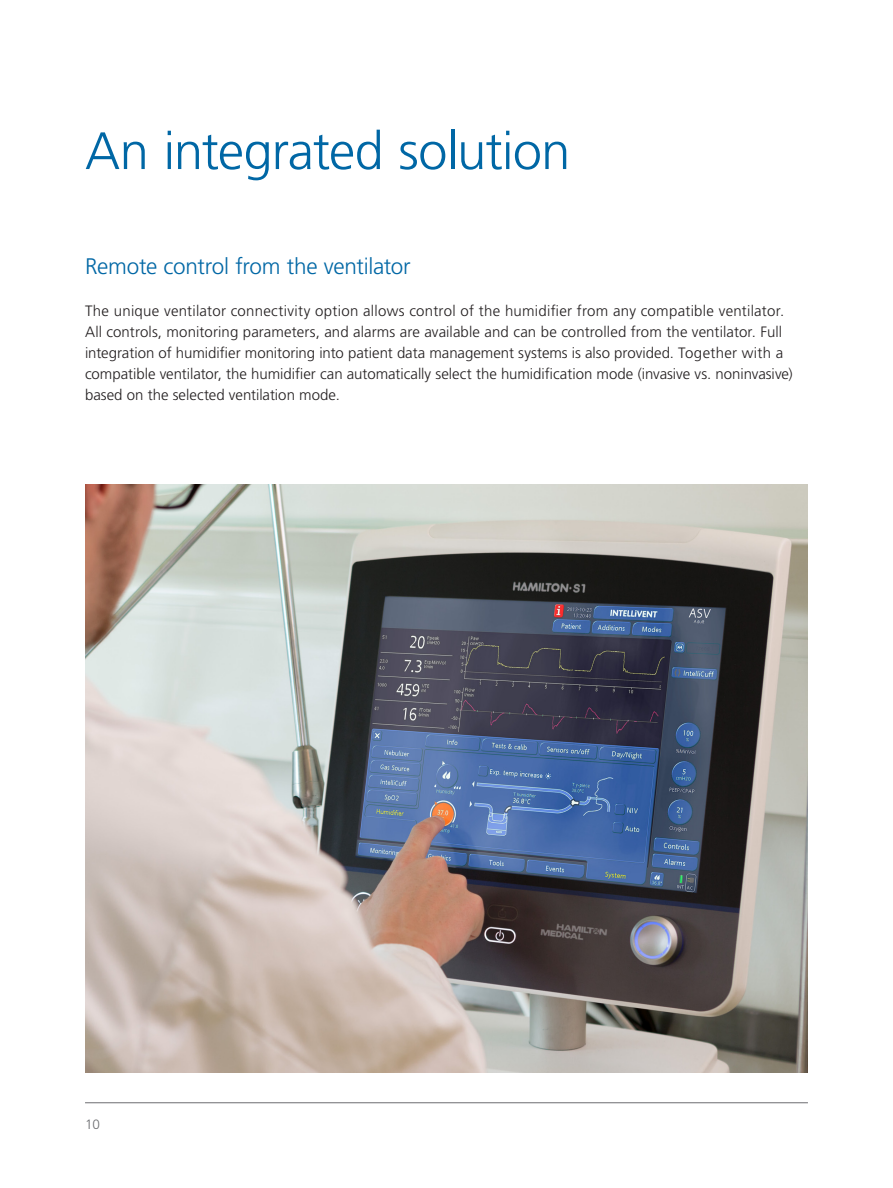
<style>
.page{position:relative;width:893px;height:1188px;background:#fff}
.page>*{position:absolute;margin:0;border:0;box-sizing:border-box;transform-origin:0 0}
.headline_blue{font:300 52.5px "Frutiger LT Std";letter-spacing:-.02em;color:#0067a5}
.subline_citation{font:300 22.5px "Frutiger LT Std";letter-spacing:-.015em;color:#0067a5}
.running_text_black{font:300 15px/21px "Frutiger LT Std";letter-spacing:.005em;color:#231f20}
.t1{font:300 13.5px "Frutiger LT Std";color:#6c6d70}
</style>
<div class="page">
<img style="left:85px;top:484px;width:723px;height:588px">
<hr style="left:85px;top:1103px;width:723px;height:1px;background:#6c6d70">
<p class="headline_blue" style="left:85px;top:121px;width:487px">An integrated solution</p>
<p class="subline_citation" style="left:85px;top:254px;width:327px">Remote control from the ventilator</p>
<p class="running_text_black" style="left:85px;top:301px;width:709px">The unique ventilator connectivity option allows control of the humidifier from any compatible ventilator.<br>All controls, monitoring parameters, and alarms are available and can be controlled from the ventilator. Full integration of humidifier monitoring into patient data management systems is also provided. Together with a compatible ventilator, the humidifier can automatically select the humidification mode (invasive vs. noninvasive) based on the selected ventilation mode.</p>
<p class="t1" style="left:85px;top:1116px;width:17px">10</p>
</div>
